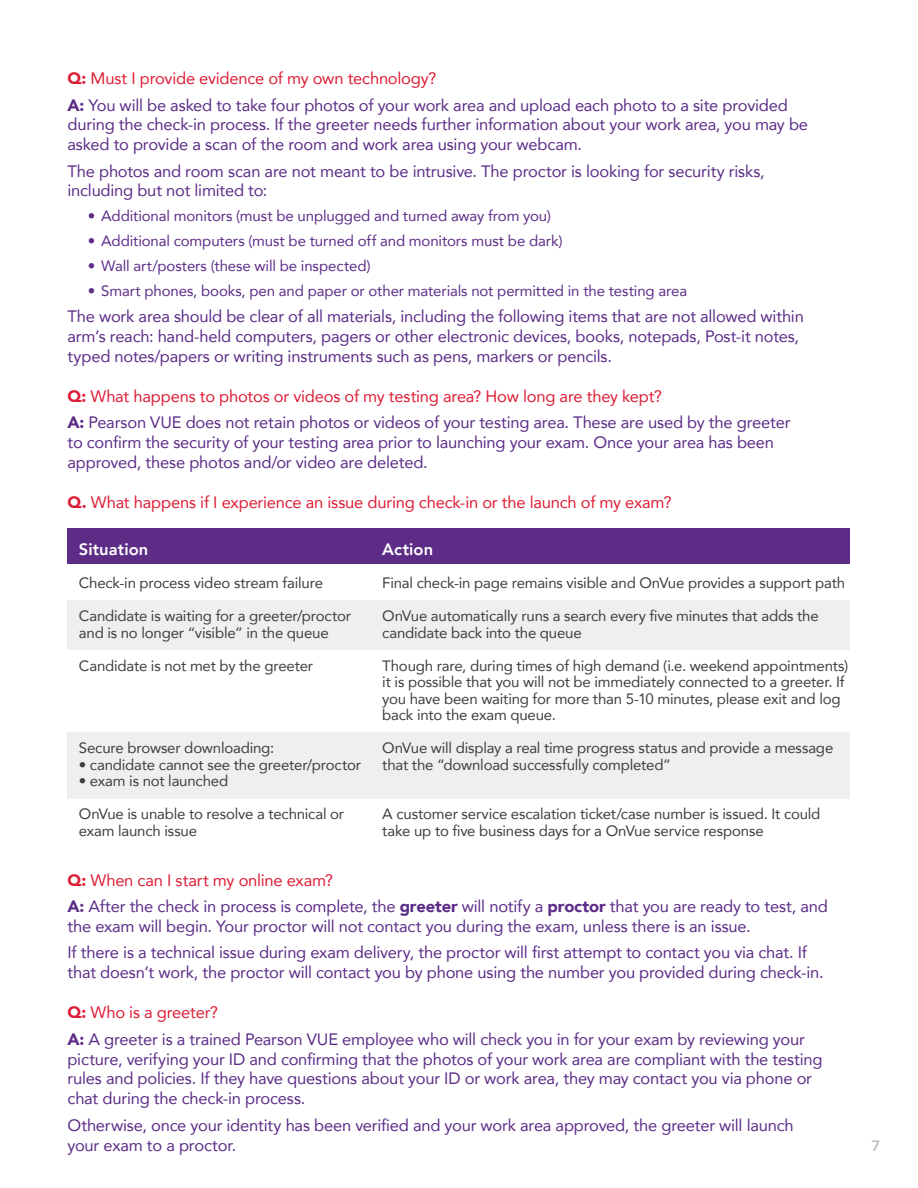
<style>
.page{position:relative;width:918px;height:1188px;background:#fff}
.page>*{position:absolute;margin:0;border:0;box-sizing:border-box;transform-origin:0 0}
.t1{font:16.5px/19.8px "Avenir";letter-spacing:-.01em;color:#5c2c87}
.t2{font:16.5px "Avenir";letter-spacing:-.01em;color:#dd1d35}
.t3{font:800 16.5px "Avenir";letter-spacing:.005em;color:#fff}
.t4{font:15px/16.5px "Avenir";letter-spacing:-.01em;color:#3d3f3f}
.t5{font:15px "Avenir";letter-spacing:-.005em;color:#5c2c87}
.t6{font:800 15px "Avenir";color:#bfbfc0}
.s1{font-weight:900;color:#dd1d35}
.s2{color:#dd1d35}
.s3{font-weight:900}
</style>
<div class="page">
<div style="left:68px;top:732px;width:782px;height:66px;background:#efefef"></div>
<div style="left:68px;top:600px;width:782px;height:50px;background:#efefef"></div>
<div style="left:68px;top:528px;width:782px;height:36px;background:#5c2c87"></div>
<p class="t1" style="left:68px;top:65px;width:722px;line-height:26.5px"><span class="s1">Q:</span> <span class="s2">Must I provide evidence of my own technology?<br></span><span class="s3">A:</span> You will be asked to take four photos of your work area and upload each photo to a site provided</p>
<p class="t1" style="left:68px;top:114px;width:742px">during the check-in process. If the greeter needs further information about your work area, you may be asked to provide a scan of the room and work area using your webcam.</p>
<p class="t1" style="left:68px;top:161px;width:699px">The photos and room scan are not meant to be intrusive. The proctor is looking for security risks, including but not limited to:</p>
<p class="t5" style="left:88px;top:204px;width:465px">• Additional monitors (must be unplugged and turned away from you)</p>
<p class="t5" style="left:88px;top:229px;width:476px">• Additional computers (must be turned off and monitors must be dark)</p>
<p class="t5" style="left:88px;top:254px;width:284px">• Wall art/posters (these will be inspected)</p>
<p class="t5" style="left:88px;top:278px;width:601px">• Smart phones, books, pen and paper or other materials not permitted in the testing area</p>
<p class="t1" style="left:68px;top:306px;width:738px">The work area should be clear of all materials, including the following items that are not allowed within arm’s reach: hand-held computers, pagers or other electronic devices, books, notepads, Post-it notes, typed notes/papers or writing instruments such as pens, markers or pencils.</p>
<p class="t1" style="left:68px;top:382px;width:724px;line-height:26.5px"><span class="s1">Q:</span> <span class="s2">What happens to photos or videos of my testing area? How long are they kept?<br></span><span class="s3">A:</span> Pearson VUE does not retain photos or videos of your testing area. These are used by the greeter</p>
<p class="t1" style="left:68px;top:432px;width:708px">to confirm the security of your testing area prior to launching your exam. Once your area has been approved, these photos and/or video are deleted.</p>
<p class="t2" style="left:68px;top:489px;width:606px"><span class="s3">Q.</span> What happens if I experience an issue during check-in or the launch of my exam?</p>
<p class="t3" style="left:79px;top:537px;width:71px">Situation</p>
<p class="t4" style="left:79px;top:574px;width:246px">Check-in process video stream failure</p>
<p class="t4" style="left:79px;top:607px;width:274px">Candidate is waiting for a greeter/proctor and is no longer “visible” in the queue</p>
<p class="t4" style="left:79px;top:657px;width:236px">Candidate is not met by the greeter</p>
<p class="t4" style="left:79px;top:739px;width:197px">Secure browser downloading:</p>
<p class="t4" style="left:79px;top:756px;width:284px">• candidate cannot see the greeter/proctor</p>
<p class="t4" style="left:79px;top:772px;width:151px">• exam is not launched</p>
<p class="t4" style="left:79px;top:805px;width:267px">OnVue is unable to resolve a technical or exam launch issue</p>
<p class="t3" style="left:382px;top:537px;width:52px">Action</p>
<p class="t4" style="left:382px;top:574px;width:464px">Final check-in page remains visible and OnVue provides a support path</p>
<p class="t4" style="left:382px;top:607px;width:438px">OnVue automatically runs a search every five minutes that adds the candidate back into the queue</p>
<p class="t4" style="left:382px;top:657px;width:467px">Though rare, during times of high demand (i.e. weekend appointments) it is possible that you will not be immediately connected to a greeter. If you have been waiting for more than 5-10 minutes, please exit and log back into the exam queue.</p>
<p class="t4" style="left:382px;top:739px;width:453px">OnVue will display a real time progress status and provide a message that the “download successfully completed”</p>
<p class="t4" style="left:382px;top:805px;width:440px">A customer service escalation ticket/case number is issued. It could take up to five business days for a OnVue service response</p>
<p class="t1" style="left:68px;top:866px;width:762px;line-height:26.5px"><span class="s1">Q:</span> <span class="s2">When can I start my online exam?<br></span><span class="s3">A:</span> After the check in process is complete, the <span class="s3">greeter</span> will notify a <span class="s3">proctor</span> that you are ready to test, and</p>
<p class="t1" style="left:68px;top:912px;width:741px;line-height:26.5px">the exam will begin. Your proctor will not contact you during the exam, unless there is an issue.<br>If there is a technical issue during exam delivery, the proctor will first attempt to contact you via chat. If</p>
<p class="t1" style="left:68px;top:962px;width:758px">that doesn’t work, the proctor will contact you by phone using the number you provided during check-in.</p>
<p class="t1" style="left:68px;top:999px;width:739px;line-height:26.5px"><span class="s1">Q:</span> <span class="s2">Who is a greeter?<br></span><span class="s3">A:</span> A greeter is a trained Pearson VUE employee who will check you in for your exam by reviewing your</p>
<p class="t1" style="left:68px;top:1049px;width:757px">picture, verifying your ID and confirming that the photos of your work area are compliant with the testing rules and policies. If they have questions about your ID or work area, they may contact you via phone or chat during the check-in process.</p>
<p class="t1" style="left:68px;top:1115px;width:728px">Otherwise, once your identity has been verified and your work area approved, the greeter will launch your exam to a proctor.</p>
<p class="t6" style="left:872px;top:1134px;width:10px">7</p>
</div>
